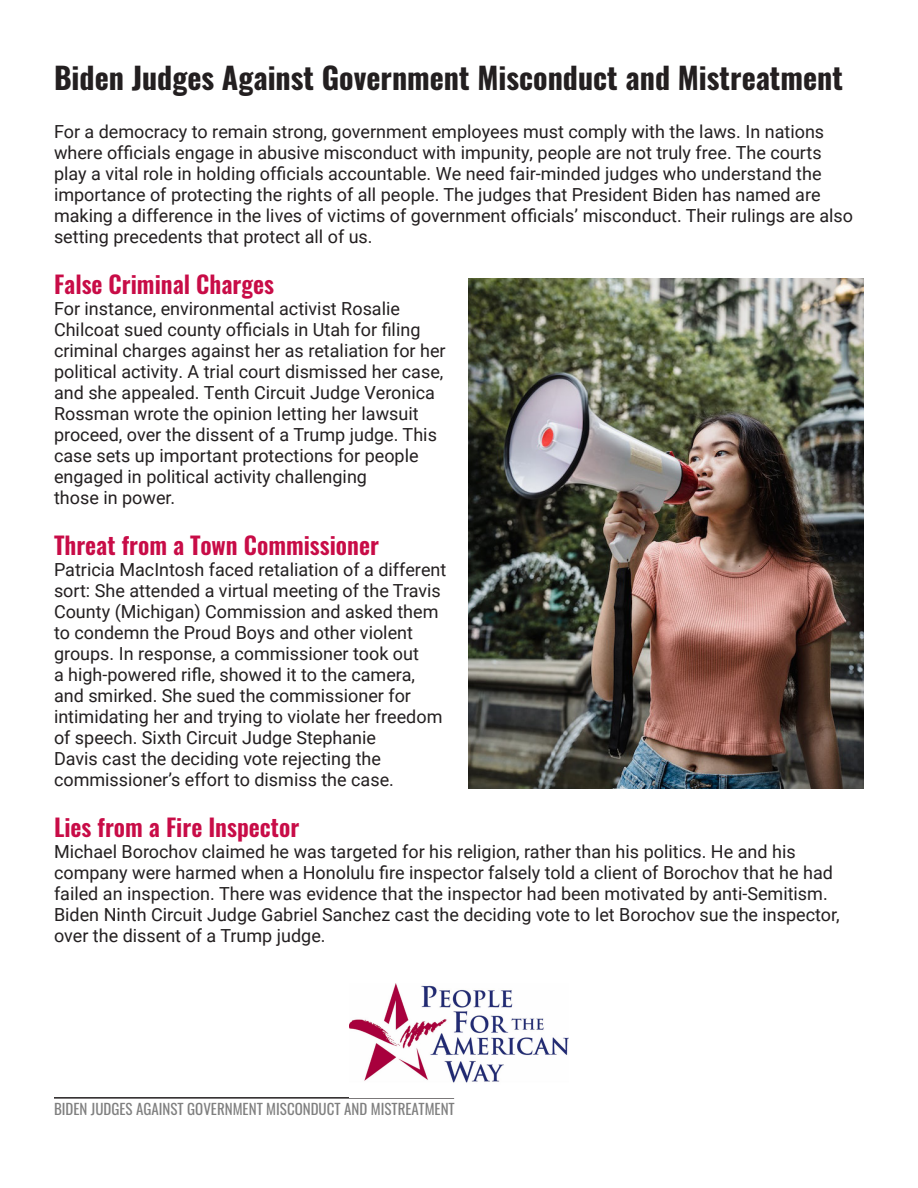
<style>
.page{position:relative;width:918px;height:1188px;background:#fff}
.page>*{position:absolute;margin:0;border:0;box-sizing:border-box;transform-origin:0 0}
.t1{font:700 30px "Oswald";color:#231f20}
.one_pager_H2{font:600 24px "Oswald";color:#c80c47}
.t2{font:18px/21px "Roboto";color:#231f20}
.t3{font:15px "Oswald";color:#808080}
</style>
<div class="page">
<hr style="left:54px;top:1097px;width:400px;height:2px;background:#231f20">
<img style="left:350px;top:983px;width:218px;height:100px">
<img style="left:468px;top:279px;width:396px;height:509px">
<p class="t1" style="left:54px;top:62px;width:791px">Biden Judges Against Government Misconduct and Mistreatment</p>
<p class="t2" style="left:54px;top:120px;width:801px">For a democracy to remain strong, government employees must comply with the laws. In nations where officials engage in abusive misconduct with impunity, people are not truly free. The courts play a vital role in holding officials accountable. We need fair-minded judges who understand the importance of protecting the rights of all people. The judges that President Biden has named are making a difference in the lives of victims of government officials’ misconduct. Their rulings are also setting precedents that protect all of us.</p>
<p class="one_pager_H2" style="left:54px;top:271px;width:222px">False Criminal Charges</p>
<p class="t2" style="left:54px;top:297px;width:393px">For instance, environmental activist Rosalie Chilcoat sued county officials in Utah for filing criminal charges against her as retaliation for her political activity. A trial court dismissed her case, and she appealed. Tenth Circuit Judge Veronica Rossman wrote the opinion letting her lawsuit proceed, over the dissent of a Trump judge. This case sets up important protections for people engaged in political activity challenging</p>
<p class="t2" style="left:54px;top:486px;width:123px">those in power.</p>
<p class="one_pager_H2" style="left:54px;top:532px;width:326px">Threat from a Town Commissioner</p>
<p class="t2" style="left:54px;top:558px;width:394px">Patricia MacIntosh faced retaliation of a different sort: She attended a virtual meeting of the Travis County (Michigan) Commission and asked them to condemn the Proud Boys and other violent groups. In response, a commissioner took out<br>a high-powered rifle, showed it to the camera, and smirked. She sued the commissioner for intimidating her and trying to violate her freedom of speech. Sixth Circuit Judge Stephanie<br>Davis cast the deciding vote rejecting the commissioner’s effort to dismiss the case.</p>
<p class="one_pager_H2" style="left:54px;top:814px;width:247px">Lies from a Fire Inspector</p>
<p class="t2" style="left:54px;top:840px;width:787px">Michael Borochov claimed he was targeted for his religion, rather than his politics. He and his company were harmed when a Honolulu fire inspector falsely told a client of Borochov that he had failed an inspection. There was evidence that the inspector had been motivated by anti-Semitism.<br>Biden Ninth Circuit Judge Gabriel Sanchez cast the deciding vote to let Borochov sue the inspector, over the dissent of a Trump judge.</p>
<p class="t3" style="left:54px;top:1096px;width:402px">BIDEN JUDGES AGAINST GOVERNMENT MISCONDUCT AND MISTREATMENT</p>
</div>
